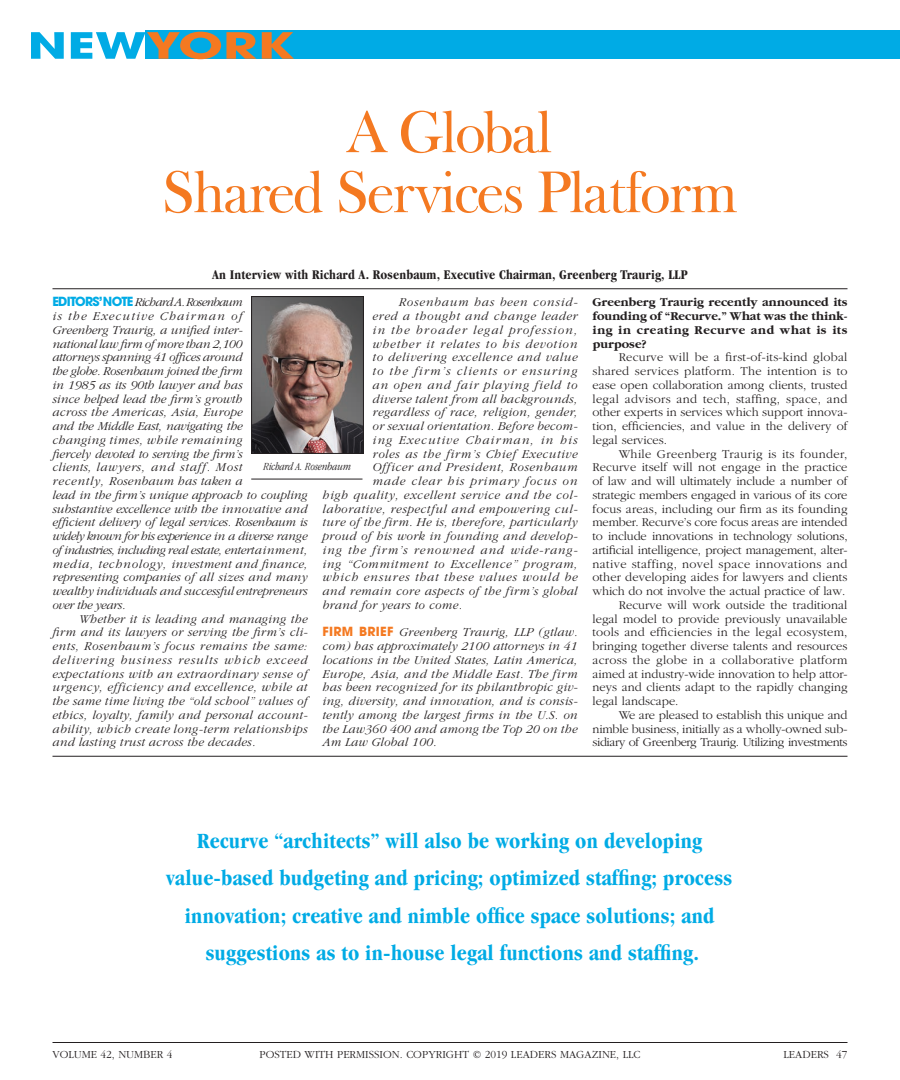
<style>
.page{position:relative;width:900px;height:1080px;background:#fff}
.page>*{position:absolute;margin:0;border:0;box-sizing:border-box;transform-origin:0 0}
.t1{font:60px/60px "Frys Baskerville BT";letter-spacing:-.04em;color:#f47921;text-align:center}
.t2{font:700 35.88px "Avant Garde";color:#f47921;scale:1.46 1}
.t3{font:700 condensed 22.5px/37.5px "Garamond";letter-spacing:.01em;color:#00abe5;text-align:center}
.t4{font:700 condensed 13.75px "Garamond";letter-spacing:.01em;color:#231f20}
.t5{font:italic 300 12.5px/13.8px "Garamond";letter-spacing:.03em;color:#231f20;text-align:justify}
.t6{font:300 12.5px/13.8px "Garamond";color:#231f20;text-align:justify}
.t7{font:italic 300 12.5px/13.8px "Garamond";color:#231f20}
.t8{font:italic 300 12.5px "Garamond";letter-spacing:.05em;color:#231f20}
.t9{font:italic 300 12.5px "Garamond";letter-spacing:.07em;color:#231f20}
.t10{font:700 12.5px/13.8px "Garamond";letter-spacing:.04em;color:#231f20;text-align:justify}
.t11{font:italic 300 12.5px "Garamond";letter-spacing:.09em;color:#231f20}
.t12{font:300 12.5px "Garamond";letter-spacing:.03em;color:#231f20}
.t13{font:300 12.5px "Garamond";letter-spacing:-.03em;color:#231f20}
.t14{font:300 12.5px "Garamond";letter-spacing:.02em;color:#231f20}
.t15{font:300 12.5px "Garamond";letter-spacing:.025em;color:#231f20}
.t16{font:300 11.25px "Garamond";color:#231f20}
.t17{font:italic 300 condensed 11.25px "Garamond";color:#231f20}
.s1{color:#00abe5}
.s2{font-family:"Avant Garde";font-weight:700;font-style:normal;color:#00abe5}
.s3{font-family:"Avant Garde";font-weight:700;font-style:normal;color:#f47921}
</style>
<div class="page">
<div style="left:145px;top:31px;width:755px;height:28px;background:#00abe5"></div>
<img style="left:253px;top:298px;width:109px;height:154px">
<div style="left:251px;top:296px;width:113px;height:158px;border:1px solid #231f20"></div>
<hr style="left:251px;top:479px;width:111px;height:1px;background:#231f20">
<hr style="left:52px;top:288px;width:796px;height:1px;background:#231f20">
<hr style="left:52px;top:756px;width:796px;height:1px;background:#231f20">
<hr style="left:52px;top:1042px;width:796px;height:1px;background:#231f20">
<h2 class="t2" style="left:28px;top:22px;width:184px"><span class="s1">NEW</span>YORK</h2>
<h1 class="t1" style="left:162px;top:100px;width:578px">A Global<br>Shared Services Platform</h1>
<p class="t4" style="left:212px;top:267px;width:477px">An Interview with Richard A. Rosenbaum, Executive Chairman, Greenberg Traurig, LLP</p>
<p class="t7" style="left:52px;top:296px;width:258px"><span class="s2">EDITORS’NOTE</span> Richard A. Rosenbaum<br>is the Executive Chairman of<br>Greenberg Traurig, a unified inter-<br>national law firm of more than 2,100<br>attorneys spanning 41 offices around<br>the globe. Rosenbaum joined the firm<br>in 1985 as its 90th lawyer and has<br>since helped lead the firm’s growth<br>across the Americas, Asia, Europe<br>and the Middle East, navigating the<br>changing times, while remaining<br>fiercely devoted to serving the firm’s<br>clients, lawyers, and staff. Most<br>recently, Rosenbaum has taken a<br>lead in the firm’s unique approach to coupling substantive excellence with the innovative and efficient delivery of legal services. Rosenbaum is widely known for his experience in a diverse range of industries, including real estate, entertainment, media, technology, investment and finance, representing companies of all sizes and many wealthy individuals and successful entrepreneurs over the years.</p>
<p class="t5" style="left:52px;top:612px;width:257px;text-indent:26px">Whether it is leading and managing the firm and its lawyers or serving the firm’s cli&shy;ents, Rosenbaum’s focus remains the same: delivering business results which exceed expectations with an extraordinary sense of urgency, efficiency and excellence, while at the same time living the “old school” values of ethics, loyalty, family and personal account&shy;ability, which create long-term relationships and lasting trust across the decades.</p>
<p class="t9" style="left:399px;top:296px;width:180px">Rosenbaum has been consid-</p>
<p class="t8" style="left:372px;top:310px;width:207px">ered a thought and change leader</p>
<p class="t11" style="left:372px;top:323px;width:207px">in the broader legal profession,</p>
<p class="t9" style="left:372px;top:337px;width:207px">whether it relates to his devotion</p>
<p class="t8" style="left:372px;top:351px;width:207px">to delivering excellence and value</p>
<p class="t11" style="left:372px;top:365px;width:207px">to the firm’s clients or ensuring</p>
<p class="t9" style="left:372px;top:378px;width:206px">an open and fair playing field to</p>
<p class="t5" style="left:372px;top:392px;width:207px">diverse talent from all backgrounds,</p>
<p class="t5" style="left:372px;top:406px;width:207px">regardless of race, religion, gender,</p>
<p class="t5" style="left:372px;top:419px;width:207px">or sexual orientation. Before becom-</p>
<p class="t11" style="left:372px;top:433px;width:207px">ing Executive Chairman, in his</p>
<p class="t8" style="left:372px;top:447px;width:207px">roles as the firm’s Chief Executive</p>
<p class="t8" style="left:372px;top:461px;width:207px">Officer and President, Rosenbaum</p>
<p class="t9" style="left:372px;top:475px;width:207px">made clear his primary focus on</p>
<p class="t8" style="left:322px;top:488px;width:257px">high quality, excellent service and the col-</p>
<p class="t8" style="left:322px;top:502px;width:257px">laborative, respectful and empowering cul-</p>
<p class="t5" style="left:322px;top:516px;width:258px">ture of the firm. He is, therefore, particularly</p>
<p class="t5" style="left:322px;top:529px;width:257px">proud of his work in founding and develop-</p>
<p class="t9" style="left:322px;top:543px;width:257px">ing the firm’s renowned and wide-rang-</p>
<p class="t8" style="left:322px;top:557px;width:257px">ing “Commitment to Excellence” program,</p>
<p class="t9" style="left:322px;top:571px;width:257px">which ensures that these values would be</p>
<p class="t5" style="left:322px;top:584px;width:257px">and remain core aspects of the firm’s global</p>
<p class="t5" style="left:322px;top:598px;width:141px">brand for years to come.</p>
<p class="t5" style="left:322px;top:626px;width:257px"><span class="s3">FIRM BRIEF</span> Greenberg Traurig, LLP (gtlaw. com) has approximately 2100 attorneys in 41 locations in the United States, Latin America, Europe, Asia, and the Middle East. The firm has been recognized for its philanthropic giv&shy;ing, diversity, and innovation, and is consis&shy;tently among the largest firms in the U.S. on the Law360 400 and among the Top 20 on the Am Law Global 100.</p>
<p class="t17" style="left:263px;top:460px;width:89px">Richard A. Rosenbaum</p>
<p class="t10" style="left:592px;top:296px;width:257px">Greenberg Traurig recently announced its founding of “Recurve.” What was the think&shy;ing in creating Recurve and what is its purpose?</p>
<p class="t6" style="left:592px;top:351px;width:257px;text-indent:26px">Recurve will be a first-of-its-kind global shared services platform. The intention is to ease open collaboration among clients, trusted legal advisors and tech, staffing, space, and other experts in services which support innova&shy;tion, efficiencies, and value in the delivery of legal services.</p>
<p class="t12" style="left:619px;top:447px;width:230px">While Greenberg Traurig is its founder,</p>
<p class="t6" style="left:592px;top:461px;width:257px">Recurve itself will not engage in the practice</p>
<p class="t6" style="left:592px;top:474px;width:256px">of law and will ultimately include a number of</p>
<p class="t6" style="left:592px;top:488px;width:257px">strategic members engaged in various of its core</p>
<p class="t6" style="left:592px;top:502px;width:257px">focus areas, including our firm as its founding</p>
<p class="t6" style="left:592px;top:516px;width:256px">member. Recurve’s core focus areas are intended</p>
<p class="t6" style="left:592px;top:529px;width:257px">to include innovations in technology solutions,</p>
<p class="t6" style="left:592px;top:543px;width:256px">artificial intelligence, project management, alter-</p>
<p class="t12" style="left:592px;top:557px;width:257px">native staffing, novel space innovations and</p>
<p class="t6" style="left:592px;top:571px;width:257px">other developing aides for lawyers and clients</p>
<p class="t6" style="left:592px;top:584px;width:254px">which do not involve the actual practice of law.</p>
<p class="t6" style="left:619px;top:598px;width:230px">Recurve will work outside the traditional</p>
<p class="t6" style="left:592px;top:612px;width:256px">legal model to provide previously unavailable</p>
<p class="t14" style="left:592px;top:626px;width:257px">tools and efficiencies in the legal ecosystem,</p>
<p class="t6" style="left:592px;top:639px;width:256px">bringing together diverse talents and resources</p>
<p class="t15" style="left:592px;top:653px;width:257px">across the globe in a collaborative platform</p>
<p class="t6" style="left:592px;top:667px;width:257px">aimed at industry-wide innovation to help attor-</p>
<p class="t6" style="left:592px;top:681px;width:256px">neys and clients adapt to the rapidly changing</p>
<p class="t6" style="left:592px;top:694px;width:87px">legal landscape.</p>
<p class="t6" style="left:619px;top:708px;width:230px">We are pleased to establish this unique and</p>
<p class="t6" style="left:592px;top:722px;width:256px">nimble business, initially as a wholly-owned sub-</p>
<p class="t13" style="left:592px;top:736px;width:257px">sidiary of Greenberg Traurig. Utilizing investments</p>
<p class="t3" style="left:166px;top:822px;width:567px">Recurve “architects” will also be working on developing value-based budgeting and pricing; optimized staffing; process innovation; creative and nimble office space solutions; and suggestions as to in-house legal functions and staffing.</p>
<p class="t16" style="left:52px;top:1048px;width:121px">VOLUME 42, NUMBER 4</p>
<p class="t16" style="left:259px;top:1048px;width:383px">POSTED WITH PERMISSION. COPYRIGHT © 2019 LEADERS MAGAZINE, LLC</p>
<p class="t16" style="left:784px;top:1048px;width:65px">LEADERS 47</p>
</div>
